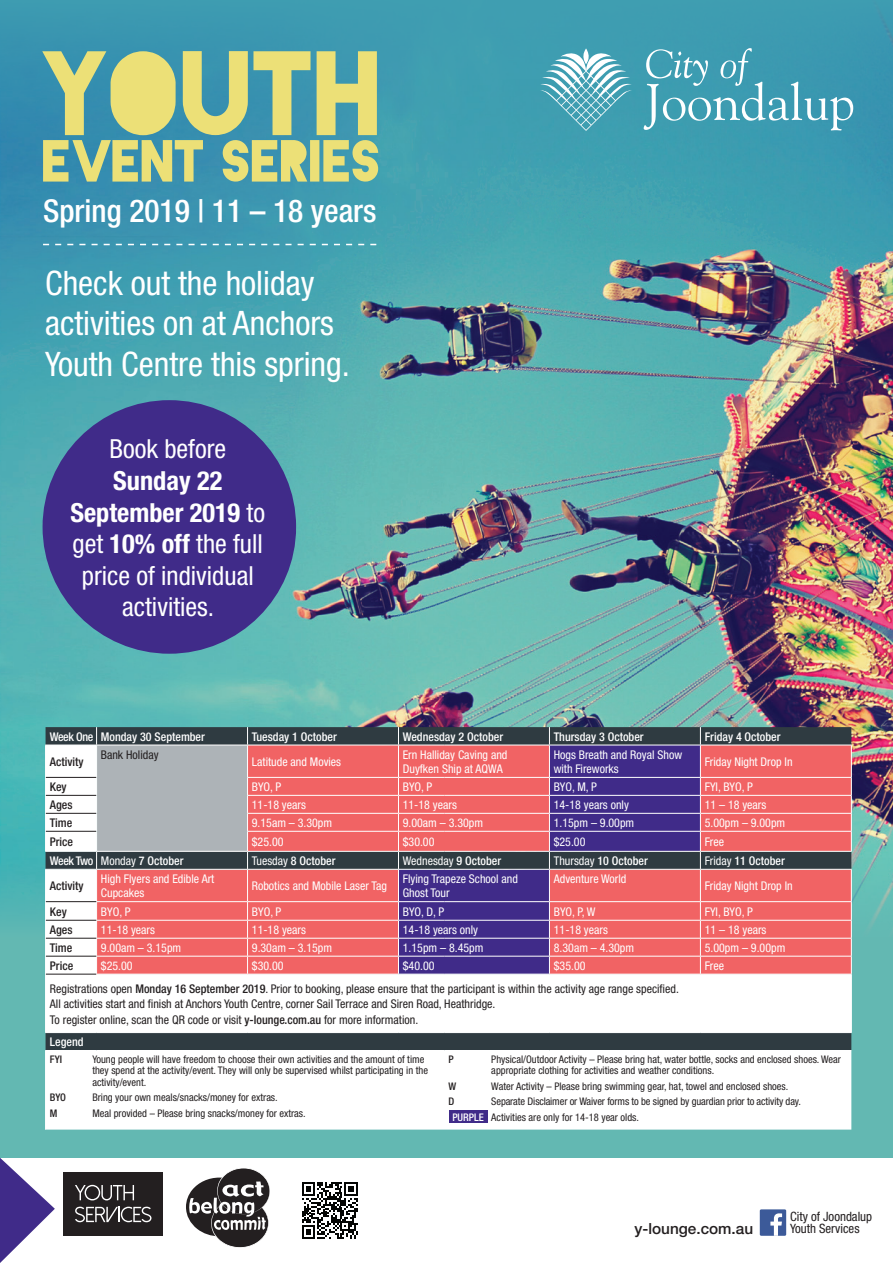
<style>
.page{position:relative;width:893px;height:1263px;background:#fff}
.page>*{position:absolute;margin:0;border:0;box-sizing:border-box;transform-origin:0 0}
.t1{font:112.65px "Blackout Midnight";color:#ece077}
.t2{font:55.8px "Blackout Midnight";color:#ece077}
.t3{font:condensed 33.75px/40.5px "Helvetica Neue";color:#fff}
.t4{font:500 condensed 31.5px "Helvetica Neue";color:#fff}
.t5{font:condensed 26.25px/31.5px "Helvetica Neue";color:#fff;text-align:center}
.t6{font:500 15.3px "Helvetica Neue";color:#231f20}
.t7{font:condensed 12.9px/12.9px "Helvetica Neue";color:#231f20}
.t8{font:condensed 12px/14.4px "Helvetica Neue";color:#fff}
.t9{font:condensed 12px/15.6px "Helvetica Neue";color:#231f20}
.t10{font:500 condensed 12px "Helvetica Neue";color:#fff}
.t11{font:500 condensed 12px "Helvetica Neue";color:#231f20}
.t12{font:condensed 10.5px/11.2px "Helvetica Neue";color:#231f20}
.t13{font:500 condensed 10.5px "Helvetica Neue";color:#231f20}
.t14{font:500 condensed 10.5px "Helvetica Neue";color:#fff}
.s1{font-weight:700}
.s2{font-weight:400}
.s3{font-weight:500}
</style>
<div class="page">
<div style="left:0;top:0;width:893px;height:1158px;background:#63b8b2"></div>
<img style="left:0;top:0;width:893px;height:928px">
<svg style="left:46px;top:975px;width:805px;height:154px;background:#e7e9e9"></svg>
<hr style="left:45px;top:974px;width:1px;height:58px;background:#fff">
<hr style="left:96px;top:974px;width:152px;height:1px;background:#fff">
<hr style="left:248px;top:974px;width:150px;height:1px;background:#fff">
<hr style="left:398px;top:974px;width:46px;height:1px;background:#fff">
<hr style="left:444px;top:974px;width:105px;height:1px;background:#fff">
<hr style="left:851px;top:974px;width:1px;height:58px;background:#fff">
<hr style="left:45px;top:1032px;width:52px;height:1px;background:#fff">
<hr style="left:97px;top:1032px;width:151px;height:1px;background:#fff">
<hr style="left:248px;top:1032px;width:150px;height:1px;background:#fff">
<hr style="left:398px;top:1032px;width:46px;height:1px;background:#fff">
<hr style="left:444px;top:1032px;width:105px;height:1px;background:#fff">
<hr style="left:549px;top:1032px;width:151px;height:1px;background:#fff">
<hr style="left:700px;top:1032px;width:152px;height:1px;background:#fff">
<hr style="left:45px;top:1050px;width:52px;height:1px;background:#fff">
<hr style="left:45px;top:1051px;width:1px;height:78px;background:#fff">
<hr style="left:97px;top:1050px;width:151px;height:1px;background:#fff">
<hr style="left:248px;top:1050px;width:150px;height:1px;background:#fff">
<hr style="left:398px;top:1050px;width:46px;height:1px;background:#fff">
<hr style="left:444px;top:1050px;width:105px;height:1px;background:#fff">
<hr style="left:549px;top:1050px;width:151px;height:1px;background:#fff">
<hr style="left:700px;top:1050px;width:151px;height:1px;background:#fff">
<hr style="left:549px;top:974px;width:151px;height:1px;background:#fff">
<svg style="left:45px;top:727px;width:807px;height:247px;background:#b66a7a"></svg>
<hr style="left:700px;top:974px;width:152px;height:1px;background:#fff">
<hr style="left:46px;top:974px;width:50px;height:1px;background:#231f20">
<svg style="left:0;top:1158px;width:55px;height:105px"></svg>
<div style="left:760px;top:1209px;width:26px;height:27px;background:#3c5a99"></div>
<svg style="left:770px;top:1213px;width:12px;height:23px"></svg>
<div style="left:64px;top:1172px;width:99px;height:64px;background:#231f20"></div>
<svg style="left:75px;top:1185px;width:59px;height:15px"></svg>
<svg style="left:75px;top:1206px;width:77px;height:16px"></svg>
<svg style="left:302px;top:1182px;width:56px;height:57px"></svg>
<div style="left:43px;top:400px;width:253px;height:254px;background:#402b89;border-radius:50%"></div>
<div style="left:449px;top:1110px;width:38px;height:13px;background:#402b89"></div>
<svg style="left:540px;top:48px;width:313px;height:83px;background:#5aaabc"></svg>
<svg style="left:43px;top:244px;width:333px;height:1px"></svg>
<svg style="left:186px;top:1168px;width:84px;height:80px"></svg>
<p class="t1" style="left:43px;top:46px;width:344px">YOUTH</p>
<p class="t2" style="left:43px;top:137px;width:340px">EVENT SERIES</p>
<p class="t4" style="left:43px;top:192px;width:335px">Spring 2019 | 11 – 18 years</p>
<p class="t3" style="left:45px;top:262px;width:306px">Check out the holiday activities on at Anchors<br>Youth Centre this spring.</p>
<p class="t5" style="left:70px;top:433px;width:196px">Book before<br><span class="s1">Sunday 22<br>September 2019</span> to get <span class="s1">10% off</span> the full price of individual activities.</p>
<p class="t10" style="left:50px;top:729px;width:157px">Week One Monday 30 September</p>
<p class="t10" style="left:252px;top:729px;width:87px">Tuesday 1 October</p>
<p class="t10" style="left:403px;top:729px;width:102px">Wednesday 2 October</p>
<p class="t10" style="left:554px;top:729px;width:91px">Thursday 3 October</p>
<p class="t10" style="left:705px;top:729px;width:77px">Friday 4 October</p>
<p class="t11" style="left:50px;top:754px;width:35px">Activity</p>
<p class="t8" style="left:252px;top:754px;width:91px">Latitude and Movies</p>
<p class="t8" style="left:403px;top:747px;width:106px">Ern Halliday Caving and<br>Duyfken Ship at AQWA</p>
<p class="t8" style="left:554px;top:747px;width:130px">Hogs Breath and Royal Show with Fireworks</p>
<p class="t8" style="left:705px;top:754px;width:89px">Friday Night Drop In</p>
<p class="t9" style="left:101px;top:747px;width:59px">Bank Holiday</p>
<p class="t11" style="left:50px;top:780px;width:18px">Key</p>
<p class="t8" style="left:252px;top:779px;width:31px">BYO, P</p>
<p class="t8" style="left:403px;top:779px;width:31px">BYO, P</p>
<p class="t8" style="left:554px;top:779px;width:45px">BYO, M, P</p>
<p class="t8" style="left:705px;top:779px;width:50px">FYI, BYO, P</p>
<p class="t11" style="left:50px;top:798px;width:24px">Ages</p>
<p class="t8" style="left:252px;top:797px;width:56px">11-18 years</p>
<p class="t8" style="left:403px;top:797px;width:56px">11-18 years</p>
<p class="t8" style="left:554px;top:797px;width:77px">14-18 years only</p>
<p class="t8" style="left:705px;top:797px;width:63px">11 – 18 years</p>
<p class="t11" style="left:50px;top:816px;width:24px">Time</p>
<p class="t8" style="left:252px;top:815px;width:82px">9.15am – 3.30pm</p>
<p class="t8" style="left:403px;top:815px;width:82px">9.00am – 3.30pm</p>
<p class="t8" style="left:554px;top:815px;width:82px">1.15pm – 9.00pm</p>
<p class="t8" style="left:705px;top:815px;width:82px">5.00pm – 9.00pm</p>
<p class="t11" style="left:50px;top:835px;width:25px">Price</p>
<p class="t8" style="left:252px;top:834px;width:33px">$25.00</p>
<p class="t8" style="left:403px;top:834px;width:33px">$30.00</p>
<p class="t8" style="left:554px;top:834px;width:33px">$25.00</p>
<p class="t8" style="left:705px;top:834px;width:21px">Free</p>
<p class="t10" style="left:50px;top:854px;width:135px">Week Two <span class="s2">Monday</span> 7 October</p>
<p class="t10" style="left:252px;top:854px;width:85px"><span class="s2">Tuesday</span> 8 October</p>
<p class="t8" style="left:403px;top:853px;width:100px">Wednesday <span class="s3">9 October</span></p>
<p class="t10" style="left:554px;top:854px;width:96px"><span class="s2">Thursday</span> 10 October</p>
<p class="t10" style="left:705px;top:854px;width:82px"><span class="s2">Friday</span> 11 October</p>
<p class="t11" style="left:50px;top:879px;width:35px">Activity</p>
<p class="t8" style="left:101px;top:871px;width:115px">High Flyers and Edible Art<br>Cupcakes</p>
<p class="t8" style="left:252px;top:879px;width:137px">Robotics and Mobile Laser Tag</p>
<p class="t8" style="left:403px;top:871px;width:117px">Flying Trapeze School and<br>Ghost Tour</p>
<p class="t8" style="left:554px;top:871px;width:74px">Adventure World</p>
<p class="t8" style="left:705px;top:879px;width:89px">Friday Night Drop In</p>
<p class="t11" style="left:50px;top:904px;width:18px">Key</p>
<p class="t8" style="left:101px;top:904px;width:31px">BYO, P</p>
<p class="t8" style="left:252px;top:904px;width:31px">BYO, P</p>
<p class="t8" style="left:403px;top:904px;width:43px">BYO, D, P</p>
<p class="t8" style="left:554px;top:904px;width:43px">BYO, P, W</p>
<p class="t8" style="left:705px;top:904px;width:50px">FYI, BYO, P</p>
<p class="t11" style="left:50px;top:922px;width:24px">Ages</p>
<p class="t8" style="left:101px;top:922px;width:56px">11-18 years</p>
<p class="t8" style="left:252px;top:922px;width:56px">11-18 years</p>
<p class="t8" style="left:403px;top:922px;width:77px">14-18 years only</p>
<p class="t8" style="left:554px;top:922px;width:56px">11-18 years</p>
<p class="t8" style="left:705px;top:922px;width:63px">11 – 18 years</p>
<p class="t11" style="left:50px;top:940px;width:24px">Time</p>
<p class="t8" style="left:101px;top:940px;width:82px">9.00am – 3.15pm</p>
<p class="t8" style="left:252px;top:940px;width:82px">9.30am – 3.15pm</p>
<p class="t8" style="left:403px;top:940px;width:82px">1.15pm – 8.45pm</p>
<p class="t8" style="left:554px;top:940px;width:82px">8.30am – 4.30pm</p>
<p class="t8" style="left:705px;top:940px;width:82px">5.00pm – 9.00pm</p>
<p class="t11" style="left:50px;top:958px;width:25px">Price</p>
<p class="t8" style="left:101px;top:958px;width:33px">$25.00</p>
<p class="t8" style="left:252px;top:958px;width:33px">$30.00</p>
<p class="t8" style="left:403px;top:958px;width:33px">$40.00</p>
<p class="t8" style="left:554px;top:958px;width:33px">$35.00</p>
<p class="t8" style="left:705px;top:958px;width:21px">Free</p>
<p class="t9" style="left:50px;top:980px;width:630px">Registrations open <span class="s3">Monday 16 September 2019</span>. Prior to booking, please ensure that the participant is within the activity age range specified.<br>All activities start and finish at Anchors Youth Centre, corner Sail Terrace and Siren Road, Heathridge.<br>To register online, scan the QR code or visit <span class="s3">y-lounge.com.au</span> for more information.</p>
<p class="t10" style="left:50px;top:1035px;width:35px">Legend</p>
<p class="t13" style="left:50px;top:1053px;width:14px">FYI</p>
<p class="t12" style="left:92px;top:1053px;width:337px">Young people will have freedom to choose their own activities and the amount of time they spend at the activity/event. They will only be supervised whilst participating in the activity/event.</p>
<p class="t13" style="left:50px;top:1091px;width:18px">BYO</p>
<p class="t12" style="left:92px;top:1091px;width:187px">Bring your own meals/snacks/money for extras.</p>
<p class="t13" style="left:50px;top:1106px;width:9px">M</p>
<p class="t12" style="left:92px;top:1107px;width:215px">Meal provided – Please bring snacks/money for extras.</p>
<p class="t13" style="left:449px;top:1053px;width:7px">P</p>
<p class="t12" style="left:491px;top:1053px;width:351px">Physical/Outdoor Activity – Please bring hat, water bottle, socks and enclosed shoes. Wear appropriate clothing for activities and weather conditions.</p>
<p class="t13" style="left:449px;top:1080px;width:9px">W</p>
<p class="t12" style="left:491px;top:1080px;width:299px">Water Activity – Please bring swimming gear, hat, towel and enclosed shoes.</p>
<p class="t13" style="left:449px;top:1095px;width:7px">D</p>
<p class="t12" style="left:491px;top:1096px;width:311px">Separate Disclaimer or Waiver forms to be signed by guardian prior to activity day.</p>
<p class="t14" style="left:449px;top:1111px;width:21px">PINK</p>
<p class="t12" style="left:491px;top:1111px;width:149px">Activities are only for 14-18 year olds.</p>
<p class="t14" style="left:452px;top:1111px;width:33px">PURPLE</p>
<p class="t6" style="left:635px;top:1219px;width:120px">y-lounge.com.au</p>
<p class="t7" style="left:790px;top:1209px;width:84px">City of Joondalup<br>Youth Services</p>
</div>
